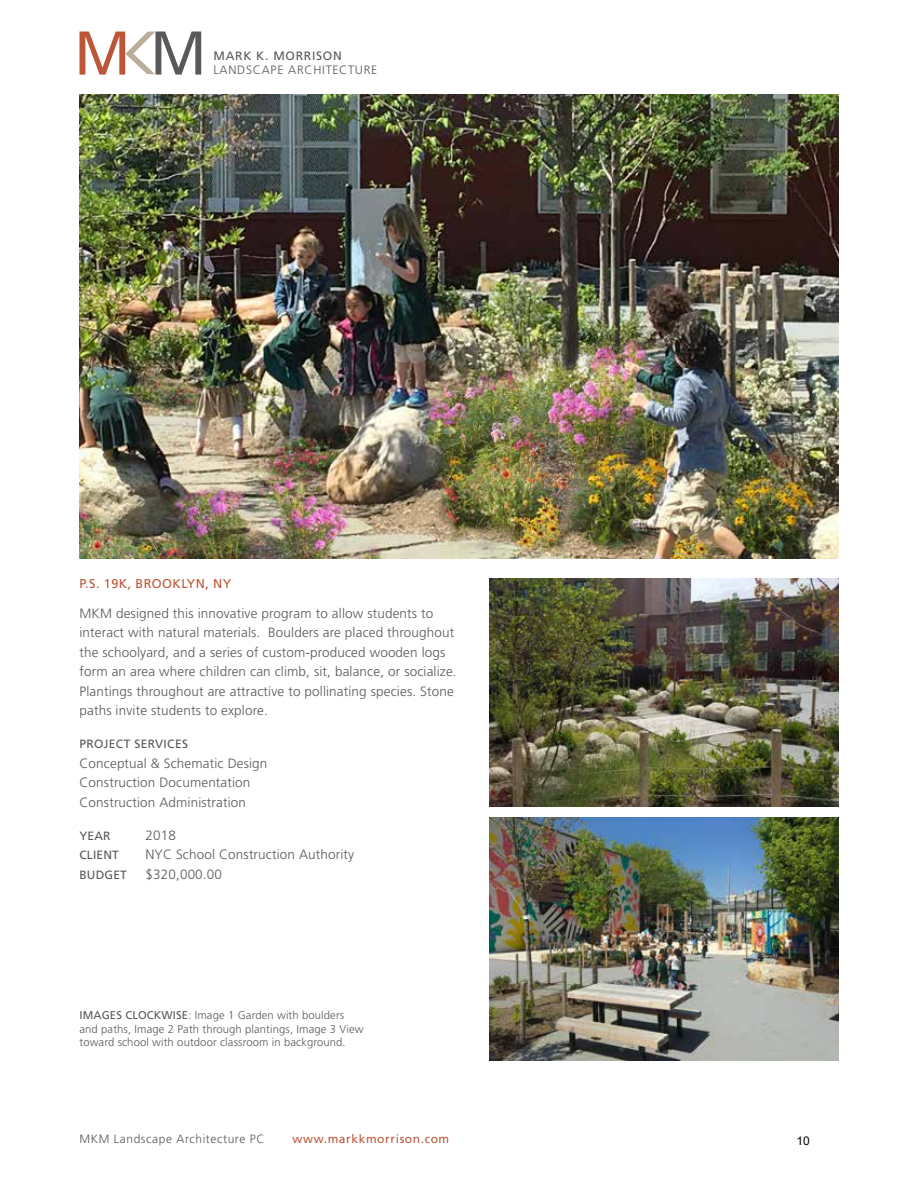
<style>
.page{position:relative;width:918px;height:1188px;background:#fff}
.page>*{position:absolute;margin:0;border:0;box-sizing:border-box;transform-origin:0 0}
.t1{font:300 13.5px/19.5px "Frutiger LT Std";letter-spacing:.01em;color:#58595b}
.t2{font:12.75px "Frutiger LT Std";letter-spacing:.03em;color:#bc5637}
.t3{font:300 12.15px "Frutiger LT Std";letter-spacing:.06em;color:#58595b}
.t4{font:12.15px "Frutiger LT Std";letter-spacing:.06em;color:#58595b}
.t5{font:300 12px "Frutiger LT Std";letter-spacing:.05em;color:#58595b}
.t6{font:12px "Frutiger LT Std";letter-spacing:.05em;color:#bc5637}
.t7{font:12px "Frutiger LT Std";letter-spacing:.01em;color:#58595b}
.t8{font:12px "Frutiger LT Std";letter-spacing:.03em;color:#58595b}
.t9{font:12px "Arial";color:#000}
.t10{font:300 11.25px/13.5px "Frutiger LT Std";letter-spacing:.01em;color:#58595b}
.s1{font-weight:400}
</style>
<div class="page">
<svg style="left:79px;top:31px;width:122px;height:44px"></svg>
<img style="left:490px;top:578px;width:348px;height:229px">
<img style="left:80px;top:95px;width:758px;height:463px">
<img style="left:490px;top:818px;width:348px;height:242px">
<p class="t4" style="left:214px;top:48px;width:130px">MARK K. MORRISON</p>
<p class="t3" style="left:214px;top:63px;width:165px">LANDSCAPE ARCHITECTURE</p>
<p class="t2" style="left:80px;top:576px;width:153px">P.S. 19K, BROOKLYN, NY</p>
<p class="t1" style="left:80px;top:604px;width:379px">MKM designed this innovative program to allow students to interact with natural materials. Boulders are placed throughout the schoolyard, and a series of custom-produced wooden logs form an area where children can climb, sit, balance, or socialize.<br>Plantings throughout are attractive to pollinating species. Stone paths invite students to explore.</p>
<p class="t8" style="left:80px;top:737px;width:110px">PROJECT SERVICES</p>
<p class="t1" style="left:80px;top:754px;width:189px">Conceptual &amp; Schematic Design<br>Construction Documentation<br>Construction Administration</p>
<p class="t7" style="left:80px;top:829px;width:33px">YEAR</p>
<p class="t1" style="left:146px;top:826px;width:32px">2018</p>
<p class="t7" style="left:80px;top:848px;width:41px">CLIENT</p>
<p class="t1" style="left:145px;top:845px;width:210px">NYC School Construction Authority</p>
<p class="t7" style="left:80px;top:868px;width:49px">BUDGET</p>
<p class="t1" style="left:145px;top:865px;width:78px">$320,000.00</p>
<p class="t10" style="left:80px;top:1009px;width:286px"><span class="s1">IMAGES CLOCKWISE</span>: Image 1 Garden with boulders and paths, Image 2 Path through plantings, Image 3 View toward school with outdoor classroom in background.</p>
<p class="t5" style="left:80px;top:1132px;width:186px">MKM Landscape Architecture PC</p>
<p class="t6" style="left:293px;top:1132px;width:158px">www.markkmorrison.com</p>
<p class="t9" style="left:797px;top:1132px;width:15px">10</p>
</div>
